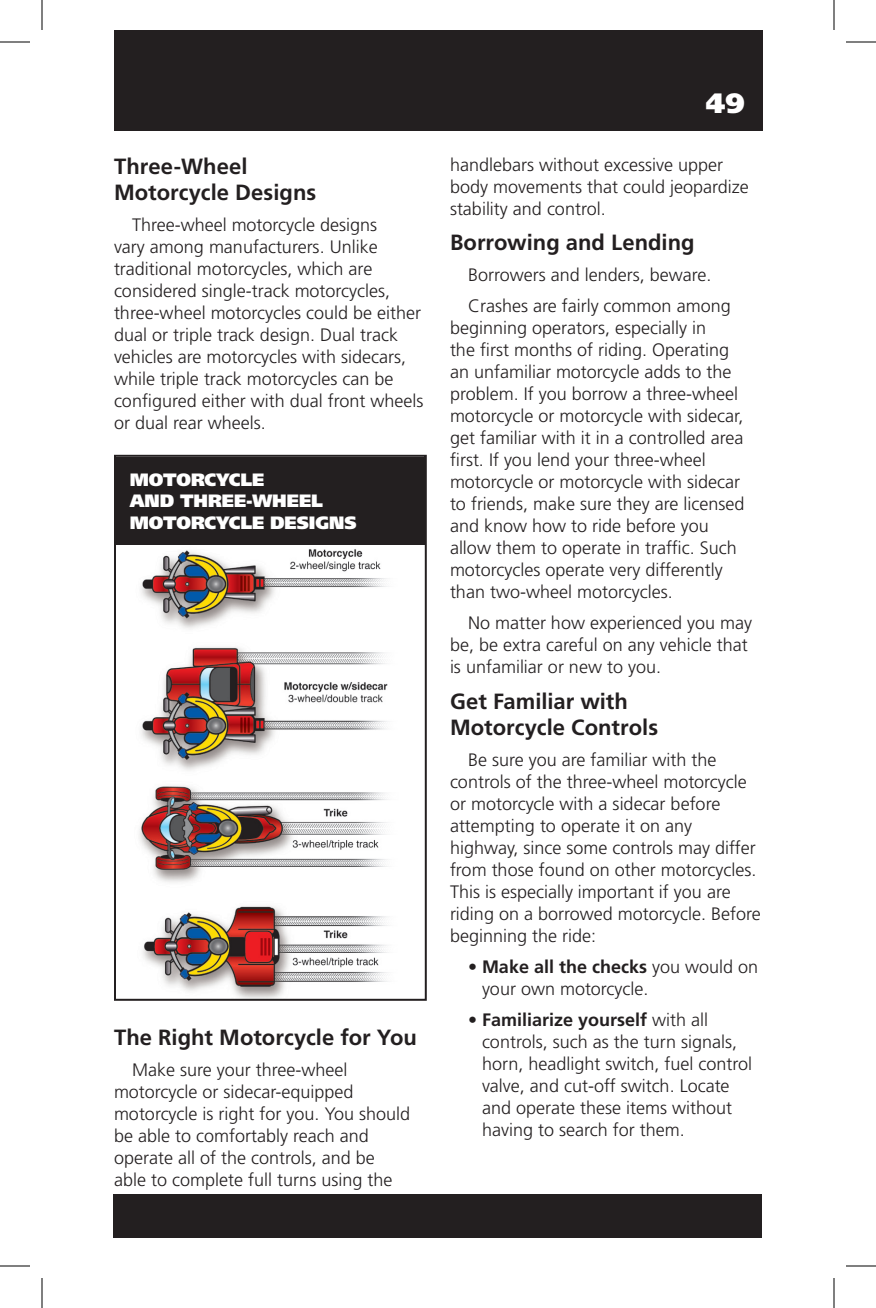
<style>
.page{position:relative;width:876px;height:1308px;background:#fff}
.page>*{position:absolute;margin:0;border:0;box-sizing:border-box;transform-origin:0 0}
.t1{font:900 28px "Frutiger LT Std";color:#fff}
.t2{font:700 22px/26.4px "Frutiger LT Std";color:#231f20}
.t3{font:300 18px/22px "Frutiger LT Std";color:#231f20}
.t4{font:900 17.8px/21.4px "Frutiger LT Std";letter-spacing:-.005em;color:#fff}
.s1{font-weight:700}
</style>
<div class="page">
<div style="left:113px;top:1194px;width:649px;height:43px;background:#231f20"></div>
<div style="left:114px;top:30px;width:649px;height:101px;background:#231f20"></div>
<img style="left:139px;top:549px;width:249px;height:449px">
<div style="left:114px;top:455px;width:313px;height:546px;border:2px solid #231f20"></div>
<div style="left:114px;top:457px;width:312px;height:88px;background:#231f20"></div>
<hr style="left:0;top:42px;width:30px;height:1px;background:#000">
<hr style="left:846px;top:42px;width:30px;height:1px;background:#000">
<hr style="left:0;top:1266px;width:30px;height:1px;background:#000">
<hr style="left:846px;top:1266px;width:30px;height:1px;background:#000">
<hr style="left:42px;top:0;width:1px;height:30px;background:#000">
<hr style="left:42px;top:1278px;width:1px;height:30px;background:#000">
<hr style="left:834px;top:0;width:1px;height:30px;background:#000">
<hr style="left:834px;top:1278px;width:1px;height:30px;background:#000">
<p class="t2" style="left:114px;top:153px;width:204px">Three-Wheel<br>Motorcycle Designs</p>
<p class="t3" style="left:114px;top:214px;width:311px;text-indent:18px">Three-wheel motorcycle designs<br>vary among manufacturers. Unlike traditional motorcycles, which are considered single-track motorcycles, three-wheel motorcycles could be either dual or triple track design. Dual track vehicles are motorcycles with sidecars, while triple track motorcycles can be configured either with dual front wheels or dual rear wheels.</p>
<p class="t4" style="left:130px;top:469px;width:228px">MOTORCYCLE<br>AND THREE-WHEEL<br>MOTORCYCLE DESIGNS</p>
<p class="t2" style="left:114px;top:1025px;width:304px">The Right Motorcycle for You</p>
<p class="t3" style="left:114px;top:1059px;width:298px;text-indent:18px">Make sure your three-wheel motorcycle or sidecar-equipped motorcycle is right for you. You should be able to comfortably reach and operate all of the controls, and be able to complete full turns using the</p>
<h1 class="t1" style="left:706px;top:86px;width:40px">49</h1>
<p class="t3" style="left:450px;top:154px;width:300px">handlebars without excessive upper body movements that could jeopardize stability and control.</p>
<p class="t2" style="left:450px;top:229px;width:246px">Borrowing and Lending</p>
<p class="t3" style="left:468px;top:260px;width:264px;line-height:31px">Borrowers and lenders, beware.<br>Crashes are fairly common among</p>
<p class="t3" style="left:450px;top:317px;width:296px">beginning operators, especially in<br>the first months of riding. Operating an unfamiliar motorcycle adds to the problem. If you borrow a three-wheel motorcycle or motorcycle with sidecar, get familiar with it in a controlled area first. If you lend your three-wheel motorcycle or motorcycle with sidecar to friends, make sure they are licensed and know how to ride before you allow them to operate in traffic. Such motorcycles operate very differently than two-wheel motorcycles.</p>
<p class="t3" style="left:450px;top:612px;width:304px;text-indent:18px">No matter how experienced you may be, be extra careful on any vehicle that is unfamiliar or new to you.</p>
<p class="t2" style="left:450px;top:688px;width:210px">Get Familiar with<br>Motorcycle Controls</p>
<p class="t3" style="left:450px;top:749px;width:312px;text-indent:18px">Be sure you are familiar with the controls of the three-wheel motorcycle or motorcycle with a sidecar before attempting to operate it on any highway, since some controls may differ from those found on other motorcycles.<br>This is especially important if you are riding on a borrowed motorcycle. Before beginning the ride:</p>
<p class="t3" style="left:482px;top:956px;width:278px;text-indent:-14px"><span class="s1">• Make all the checks</span> you would on your own motorcycle.</p>
<p class="t3" style="left:482px;top:1009px;width:272px;text-indent:-14px"><span class="s1">• Familiarize yourself</span> with all controls, such as the turn signals, horn, headlight switch, fuel control valve, and cut-off switch. Locate and operate these items without having to search for them.</p>
</div>
